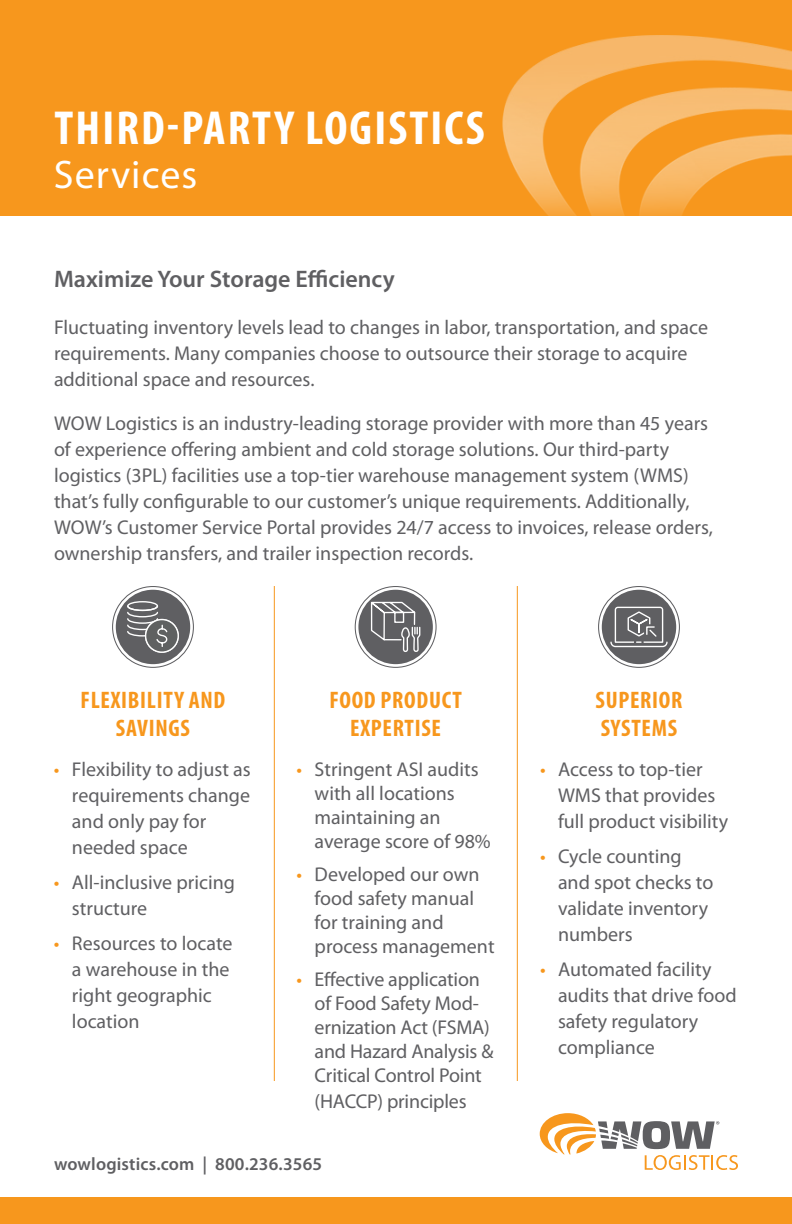
<style>
.page{position:relative;width:792px;height:1224px;background:#fff}
.page>*{position:absolute;margin:0;border:0;box-sizing:border-box;transform-origin:0 0}
.t1{font:700 condensed 48px "Myriad Pro";letter-spacing:.045em;color:#fff}
.t2{font:40px "Myriad Pro";letter-spacing:.025em;color:#fff}
.t3{font:700 condensed 24px/28px "Myriad Pro";letter-spacing:.03em;color:#f7971d;text-align:center}
.t4{font:600 24px "Myriad Pro";color:#5f5f62}
.t5{font:20px/26px "Myriad Pro";color:#5f5f62}
.t6{font:600 18px "Myriad Pro";letter-spacing:.01em;color:#5f5f62}
.s1{color:#f7971d}
</style>
<div class="page">
<div style="left:0;top:0;width:792px;height:216px;background:#f7971d"></div>
<div style="left:0;top:1197px;width:792px;height:27px;background:#f7971d"></div>
<img style="left:502px;top:35px;width:290px;height:181px">
<svg style="left:540px;top:1113px;width:198px;height:57px"></svg>
<div style="left:116px;top:590px;width:74px;height:74px;background:#5f5f62;border-radius:50%"></div>
<div style="left:112px;top:586px;width:82px;height:82px;border:1px solid #5f5f62;border-radius:50%"></div>
<svg style="left:128px;top:602px;width:29px;height:8px"></svg>
<div style="left:127px;top:601px;width:31px;height:10px;border:1px solid #fff;border-radius:50%"></div>
<svg style="left:146px;top:620px;width:32px;height:32px"></svg>
<div style="left:145px;top:619px;width:34px;height:34px;border:1px solid #fff;border-radius:50%"></div>
<svg style="left:127px;top:605px;width:44px;height:43px"></svg>
<div style="left:358px;top:590px;width:75px;height:74px;background:#5f5f62;border-radius:50%"></div>
<div style="left:355px;top:586px;width:82px;height:82px;border:1px solid #5f5f62;border-radius:50%"></div>
<svg style="left:368px;top:600px;width:53px;height:53px"></svg>
<div style="left:602px;top:590px;width:74px;height:74px;background:#5f5f62;border-radius:50%"></div>
<div style="left:598px;top:586px;width:82px;height:82px;border:1px solid #5f5f62;border-radius:50%"></div>
<svg style="left:610px;top:606px;width:58px;height:42px"></svg>
<hr style="left:274px;top:586px;width:1px;height:495px;background:#f7971d">
<hr style="left:517px;top:586px;width:1px;height:495px;background:#f7971d">
<h1 class="t1" style="left:54px;top:98px;width:432px">THIRD-PARTY LOGISTICS</h1>
<h2 class="t2" style="left:54px;top:150px;width:145px">Services</h2>
<p class="t4" style="left:54px;top:263px;width:342px">Maximize Your Storage Efficiency</p>
<p class="t5" style="left:54px;top:314px;width:656px">Fluctuating inventory levels lead to changes in labor, transportation, and space requirements. Many companies choose to outsource their storage to acquire additional space and resources.</p>
<p class="t5" style="left:54px;top:410px;width:660px">WOW Logistics is an industry-leading storage provider with more than 45 years of experience offering ambient and cold storage solutions. Our third-party logistics (3PL) facilities use a top-tier warehouse management system (WMS) that’s fully configurable to our customer’s unique requirements. Additionally, WOW’s Customer Service Portal provides 24/7 access to invoices, release orders, ownership transfers, and trailer inspection records.</p>
<p class="t3" style="left:81px;top:685px;width:146px">FLEXIBILITY AND<br>SAVINGS</p>
<p class="t3" style="left:329px;top:685px;width:134px">FOOD PRODUCT<br>EXPERTISE</p>
<p class="t3" style="left:596px;top:685px;width:88px;text-align:left">SUPERIOR<br>SYSTEMS</p>
<p class="t5" style="left:72px;top:756px;width:180px;text-indent:-18px"><span class="s1">•</span> Flexibility to adjust as requirements change and only pay for needed space</p>
<p class="t5" style="left:72px;top:869px;width:165px;text-indent:-18px"><span class="s1">•</span> All-inclusive pricing structure</p>
<p class="t5" style="left:72px;top:930px;width:162px;text-indent:-18px"><span class="s1">•</span> Resources to locate a warehouse in the right geographic location</p>
<p class="t5" style="left:315px;top:757px;width:178px;line-height:24px;text-indent:-18px"><span class="s1">•</span> Stringent ASI audits with all locations maintaining an average score of 98%</p>
<p class="t5" style="left:315px;top:862px;width:181px;line-height:24px;text-indent:-18px"><span class="s1">•</span> Developed our own food safety manual for training and process management</p>
<p class="t5" style="left:315px;top:967px;width:180px;line-height:24px;text-indent:-18px"><span class="s1">•</span> Effective application of Food Safety Mod&shy;ernization Act (FSMA) and Hazard Analysis &amp;<br>Critical Control Point</p>
<p class="t5" style="left:315px;top:1088px;width:154px">(HACCP) principles</p>
<p class="t6" style="left:54px;top:1153px;width:270px">wowlogistics.com | 800.236.3565</p>
<p class="t5" style="left:558px;top:756px;width:172px;text-indent:-18px"><span class="s1">•</span> Access to top-tier<br>WMS that provides full product visibility</p>
<p class="t5" style="left:558px;top:843px;width:157px;text-indent:-18px"><span class="s1">•</span> Cycle counting and spot checks to validate inventory numbers</p>
<p class="t5" style="left:558px;top:956px;width:180px;text-indent:-18px"><span class="s1">•</span> Automated facility audits that drive food safety regulatory compliance</p>
</div>
